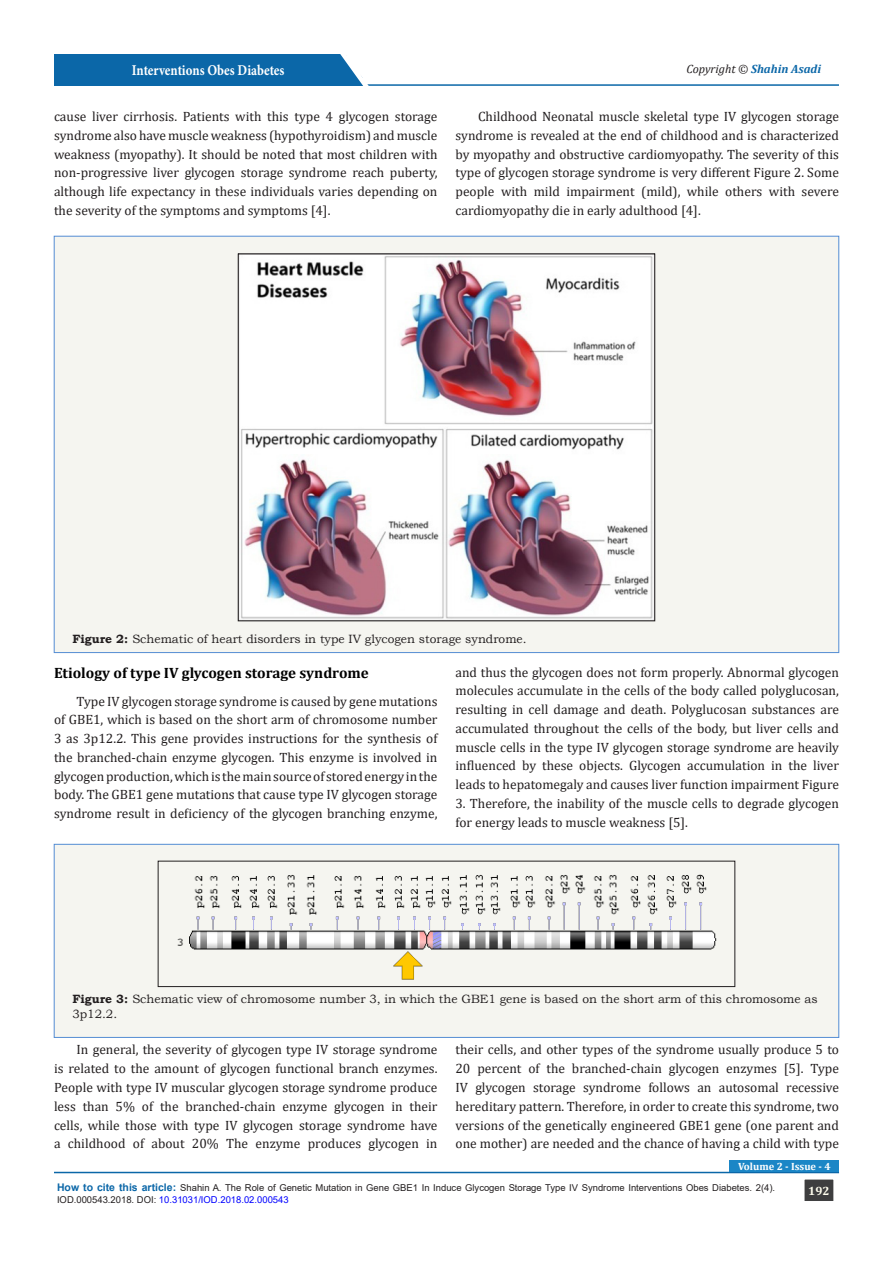
<style>
.page{position:relative;width:893px;height:1263px;background:#fff}
.page>*{position:absolute;margin:0;border:0;box-sizing:border-box;transform-origin:0 0}
.List_Paragraph{font:700 15px "Cambria";color:#000}
.t1{font:700 15px "Minion Pro";color:#fff;scale:.86 1}
.t2{font:13.5px/18.8px "Cambria";color:#231f20;text-align:justify}
.t3{font:12px/14.4px "Bookman Old Style";color:#231f20}
.t4{font:italic 700 12px "Cambria";color:#0b67a8}
.t5{font:700 12px "Cambria";color:#fffdee}
.t6{font:700 10.5px "Arial";color:#0b67a8}
.t7{font:700 10.5px "Cambria";color:#fff}
.t8{font:9.45px/12px "Arial";color:#231f20}
.s1{font-weight:400;color:#231f20}
.s2{font-weight:700}
.s3{color:#00f}
</style>
<div class="page">
<hr style="left:206px;top:84px;width:633px;height:2px;background:#0b67a8">
<div style="left:54px;top:54px;width:308px;height:32px;background:#0b67a8"></div>
<svg style="left:340px;top:54px;width:34px;height:32px"></svg>
<hr style="left:54px;top:1172px;width:785px;height:1px;background:#0b67a8">
<div style="left:804px;top:1179px;width:30px;height:22px;background:#3e3e3f"></div>
<div style="left:804px;top:1179px;width:30px;height:23px;border:1px solid #fff"></div>
<div style="left:730px;top:1160px;width:109px;height:12px;background:#1b86c6"></div>
<div style="left:54px;top:236px;width:785px;height:416px;background:#f5f5f0"></div>
<img style="left:240px;top:256px;width:413px;height:363px">
<div style="left:238px;top:254px;width:417px;height:367px;border:1px solid #231f20"></div>
<div style="left:54px;top:844px;width:785px;height:193px;background:#f5f5f0"></div>
<div style="left:54px;top:844px;width:785px;height:193px;border:1px solid #548dd4"></div>
<img style="left:177px;top:874px;width:540px;height:106px">
<div style="left:158px;top:861px;width:577px;height:126px;border:1px solid #231f20"></div>
<p class="t1" style="left:132px;top:60px;width:179px">Interventions Obes Diabetes</p>
<p class="t4" style="left:686px;top:60px;width:136px"><span class="s1">Copyright ©</span> Shahin Asadi</p>
<p class="t2" style="left:54px;top:107px;width:385px">cause liver cirrhosis. Patients with this type 4 glycogen storage syndrome also have muscle weakness (hypothyroidism) and muscle weakness (myopathy). It should be noted that most children with non-progressive liver glycogen storage syndrome reach puberty, although life expectancy in these individuals varies depending on the severity of the symptoms and symptoms [4].</p>
<p class="t2" style="left:455px;top:107px;width:385px;text-indent:22px">Childhood Neonatal muscle skeletal type IV glycogen storage syndrome is revealed at the end of childhood and is characterized by myopathy and obstructive cardiomyopathy. The severity of this type of glycogen storage syndrome is very different Figure 2. Some people with mild impairment (mild), while others with severe cardiomyopathy die in early adulthood [4].</p>
<p class="t3" style="left:72px;top:632px;width:456px"><span class="s2">Figure 2:</span> Schematic of heart disorders in type IV glycogen storage syndrome.</p>
<p class="List_Paragraph" style="left:54px;top:662px;width:316px">Etiology of type IV glycogen storage syndrome</p>
<p class="t2" style="left:54px;top:691px;width:385px;text-indent:22px">Type IV glycogen storage syndrome is caused by gene mutations of GBE1, which is based on the short arm of chromosome number 3 as 3p12.2. This gene provides instructions for the synthesis of the branched-chain enzyme glycogen. This enzyme is involved in glycogen production, which is the main source of stored energy in the body. The GBE1 gene mutations that cause type IV glycogen storage syndrome result in deficiency of the glycogen branching enzyme,</p>
<p class="t2" style="left:455px;top:663px;width:385px">and thus the glycogen does not form properly. Abnormal glycogen molecules accumulate in the cells of the body called polyglucosan, resulting in cell damage and death. Polyglucosan substances are accumulated throughout the cells of the body, but liver cells and muscle cells in the type IV glycogen storage syndrome are heavily influenced by these objects. Glycogen accumulation in the liver leads to hepatomegaly and causes liver function impairment Figure</p>
<p class="t2" style="left:455px;top:794px;width:385px">3. Therefore, the inability of the muscle cells to degrade glycogen for energy leads to muscle weakness [5].</p>
<p class="t3" style="left:72px;top:992px;width:747px"><span class="s2">Figure 3:</span> Schematic view of chromosome number 3, in which the GBE1 gene is based on the short arm of this chromosome as<br>3p12.2.</p>
<p class="t2" style="left:54px;top:1040px;width:385px;text-indent:22px">In general, the severity of glycogen type IV storage syndrome is related to the amount of glycogen functional branch enzymes.<br>People with type IV muscular glycogen storage syndrome produce less than 5% of the branched-chain enzyme glycogen in their cells, while those with type IV glycogen storage syndrome have a childhood of about 20% The enzyme produces glycogen in</p>
<p class="t2" style="left:455px;top:1040px;width:385px">their cells, and other types of the syndrome usually produce 5 to 20 percent of the branched-chain glycogen enzymes [5]. Type IV glycogen storage syndrome follows an autosomal recessive hereditary pattern. Therefore, in order to create this syndrome, two versions of the genetically engineered GBE1 gene (one parent and one mother) are needed and the chance of having a child with type</p>
<p class="t7" style="left:738px;top:1159px;width:94px">Volume 2 - Issue - 4</p>
<p class="t6" style="left:57px;top:1180px;width:121px">How to cite this article:</p>
<p class="t5" style="left:808px;top:1182px;width:23px">192</p>
<p class="t8" style="left:57px;top:1182px;width:720px;text-indent:123px">Shahin A. The Role of Genetic Mutation in Gene GBE1 In Induce Glycogen Storage Type IV Syndrome Interventions Obes Diabetes. 2(4).<br>IOD.000543.2018. DOI: <span class="s3">10.31031/IOD.2018.02.000543</span></p>
</div>
